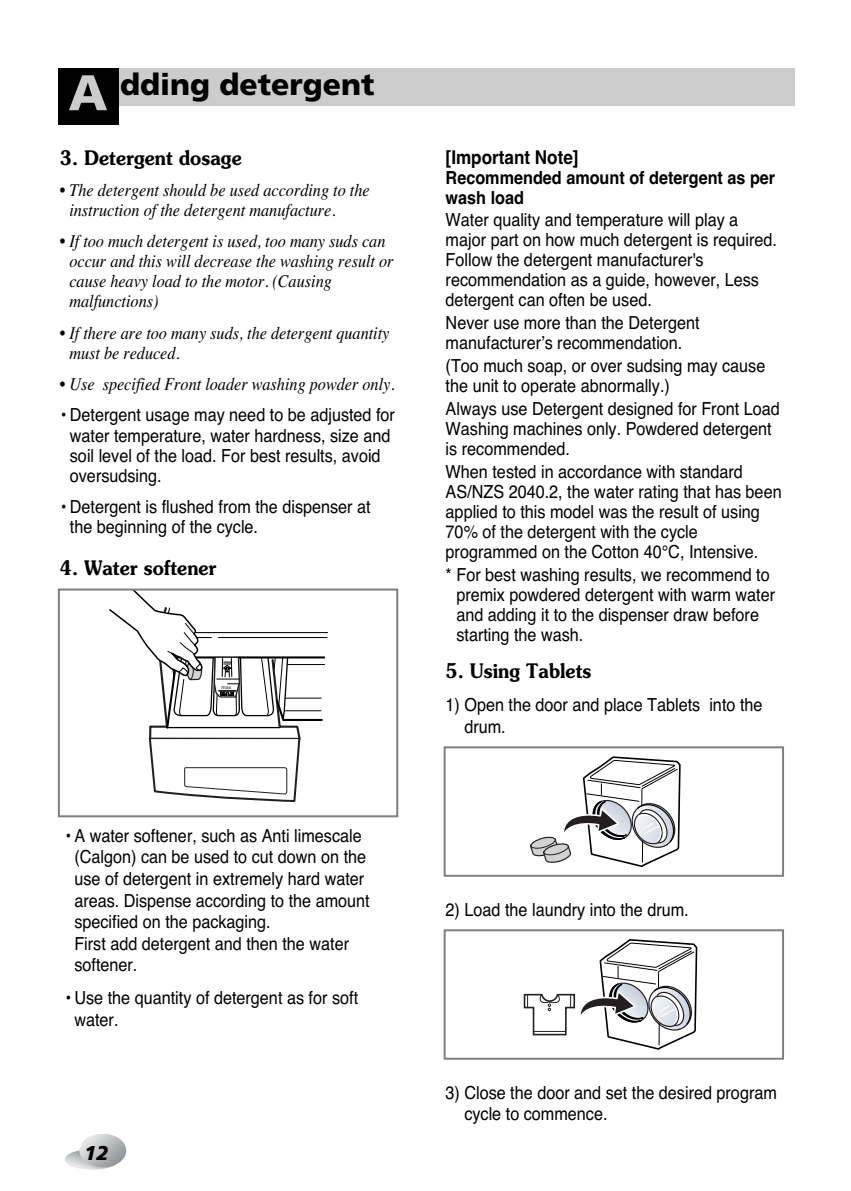
<style>
.page{position:relative;width:851px;height:1191px;background:#fff}
.page>*{position:absolute;margin:0;border:0;box-sizing:border-box;transform-origin:0 0}
.t1{font:900 30px "Frutiger";color:#000}
.t2{font:600 20px "Souvenir";color:#000;scale:.9 1}
.t3{font:italic 900 20px "Frutiger";color:#000}
.t4{font:700 19px "Helvetica";color:#000;scale:.9 1}
.t5{font:18px/20px "Helvetica";color:#000;scale:.9 1}
.t6{font:italic 18px/20px "Times";color:#000;scale:.9 1}
.t7{font:700 18px/20px "Helvetica";color:#000;scale:.9 1}
.t8{font:5px "Helvetica";color:#231f20}
.s1{font-size:50px;color:#ccc}
</style>
<div class="page">
<svg style="left:65px;top:1149px;width:54px;height:20px"></svg>
<svg style="left:79px;top:1134px;width:47px;height:33px"></svg>
<div style="left:58px;top:68px;width:736px;height:38px;background:#ccc"></div>
<div style="left:58px;top:68px;width:60px;height:57px;background:#000"></div>
<svg style="left:109px;top:591px;width:219px;height:211px"></svg>
<div style="left:58px;top:588px;width:340px;height:229px;border:2px solid #808080"></div>
<svg style="left:443px;top:746px;width:341px;height:314px"></svg>
<svg style="left:529px;top:747px;width:152px;height:120px"></svg>
<svg style="left:523px;top:930px;width:175px;height:120px"></svg>
<h1 class="t1" style="left:69px;top:73px;width:307px"><span class="s1">A</span> dding detergent</h1>
<p class="t2" style="left:60px;top:150px;width:203px">3. Detergent dosage</p>
<p class="t6" style="left:69px;top:181px;width:335px;text-indent:-9px">• The detergent should be used according to the instruction of the detergent manufacture.</p>
<p class="t6" style="left:69px;top:233px;width:362px;text-indent:-9px">• If too much detergent is used, too many suds can occur and this will decrease the washing result or cause heavy load to the motor. (Causing malfunctions)</p>
<p class="t6" style="left:69px;top:324px;width:357px;text-indent:-9px">• If there are too many suds, the detergent quantity must be reduced.</p>
<p class="t6" style="left:60px;top:376px;width:373px">• Use specified Front loader washing powder only.</p>
<p class="t5" style="left:70px;top:407px;width:363px;text-indent:-10px">• Detergent usage may need to be adjusted for water temperature, water hardness, size and soil level of the load. For best results, avoid oversudsing.</p>
<p class="t5" style="left:70px;top:498px;width:336px;text-indent:-10px">• Detergent is flushed from the dispenser at the beginning of the cycle.</p>
<p class="t2" style="left:60px;top:559px;width:175px">4. Water softener</p>
<p class="t8" style="left:221px;top:685px;width:12px">max</p>
<p class="t5" style="left:74px;top:826px;width:330px;line-height:21.6px;text-indent:-10px">• A water softener, such as Anti limescale (Calgon) can be used to cut down on the use of detergent in extremely hard water areas. Dispense according to the amount specified on the packaging.<br>First add detergent and then the water softener.</p>
<p class="t5" style="left:74px;top:989px;width:317px;line-height:21.6px;text-indent:-10px">• Use the quantity of detergent as for soft water.</p>
<p class="t3" style="left:84px;top:1145px;width:26px">12</p>
<p class="t4" style="left:445px;top:150px;width:149px">[Important Note]</p>
<p class="t7" style="left:445px;top:169px;width:367px">Recommended amount of detergent as per wash load</p>
<p class="t5" style="left:445px;top:212px;width:369px">Water quality and temperature will play a major part on how much detergent is required.<br>Follow the detergent manufacturer's recommendation as a guide, however, Less detergent can often be used.</p>
<p class="t5" style="left:445px;top:315px;width:284px">Never use more than the Detergent manufacturer’s recommendation.</p>
<p class="t5" style="left:445px;top:357px;width:357px">(Too much soap, or over sudsing may cause the unit to operate abnormally.)</p>
<p class="t5" style="left:445px;top:400px;width:373px">Always use Detergent designed for Front Load<br>Washing machines only. Powdered detergent is recommended.</p>
<p class="t5" style="left:445px;top:463px;width:375px">When tested in accordance with standard AS/NZS 2040.2, the water rating that has been applied to this model was the result of using 70% of the detergent with the cycle programmed on the Cotton 40°C, Intensive.</p>
<p class="t5" style="left:456px;top:566px;width:355px;text-indent:-11px">* For best washing results, we recommend to premix powdered detergent with warm water and adding it to the dispenser draw before starting the wash.</p>
<p class="t2" style="left:445px;top:662px;width:163px">5. Using Tablets</p>
<p class="t5" style="left:464px;top:696px;width:333px;line-height:21.6px;text-indent:-19px">1) Open the door and place Tablets into the drum.</p>
<p class="t5" style="left:445px;top:901px;width:272px">2) Load the laundry into the drum.</p>
<p class="t5" style="left:464px;top:1083px;width:349px;line-height:21.6px;text-indent:-19px">3) Close the door and set the desired program cycle to commence.</p>
</div>
